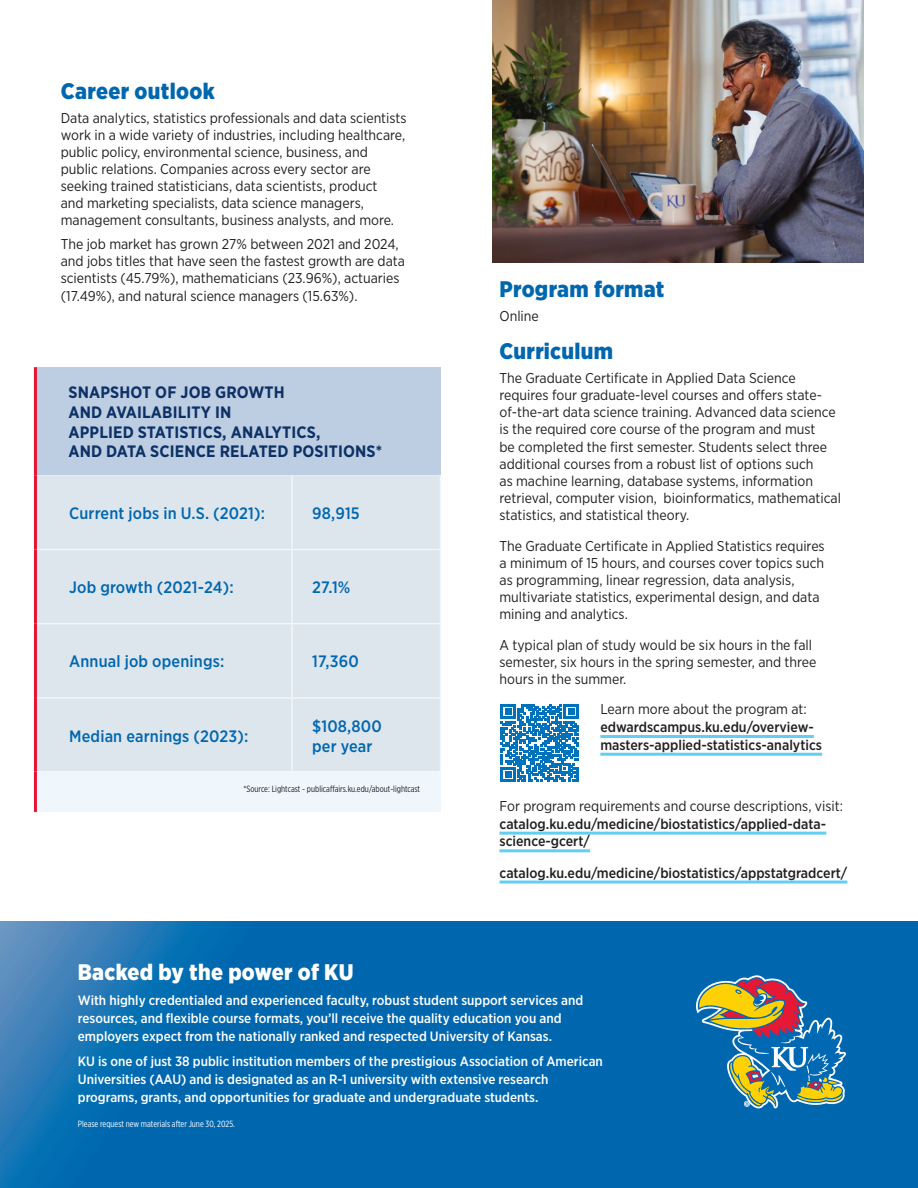
<style>
.page{position:relative;width:918px;height:1188px;background:#fff}
.page>*{position:absolute;margin:0;border:0;box-sizing:border-box;transform-origin:0 0}
.Subhead_-_Body{font:900 22.5px "Gotham Narrow";letter-spacing:.015em;color:#0067af}
.Subhead_-_Body-2{font:900 22.5px "Gotham Narrow";letter-spacing:.01em;color:#fff}
.Graph_content{font:500 16.5px/19.8px "Gotham Narrow";letter-spacing:.01em;color:#0067af}
.Graph_header{font:700 16.5px/19.8px "Gotham Narrow";letter-spacing:.01em;color:#0d3166}
.text{font:14.25px/17.1px "Gotham Narrow";color:#231f20}
.text-2{font:500 14.25px/17.7px "Gotham Narrow";color:#231f20}
.Subhead_-_Body-3{font:14.25px "Gotham Narrow";color:#231f20}
.Power_of_KU_text{font:500 13.5px/18px "Gotham Narrow";color:#fff}
.Source{font:9px "Gotham X Narrow";color:#231f20}
.Source-2{font:9px "Gotham X Narrow";color:#fff}
.s1{font-weight:400}
</style>
<div class="page">
<svg style="left:0;top:922px;width:918px;height:266px;background:#066ab0"></svg>
<svg style="left:696px;top:975px;width:150px;height:133px;background:#568192"></svg>
<hr style="left:600px;top:735px;width:214px;height:3px;background:#63cdf3">
<hr style="left:600px;top:753px;width:222px;height:3px;background:#63cdf3">
<hr style="left:500px;top:832px;width:326px;height:3px;background:#63cdf3">
<hr style="left:500px;top:849px;width:90px;height:3px;background:#63cdf3">
<hr style="left:500px;top:881px;width:347px;height:3px;background:#63cdf3">
<svg style="left:501px;top:704px;width:77px;height:78px"></svg>
<div style="left:35px;top:367px;width:405px;height:108px;background:#becee2"></div>
<div style="left:37px;top:475px;width:403px;height:296px;background:#dde5ed"></div>
<div style="left:35px;top:771px;width:405px;height:41px;background:#f0f7fc"></div>
<hr style="left:440px;top:475px;width:1px;height:74px;background:#f0f7fc">
<hr style="left:440px;top:550px;width:1px;height:73px;background:#f0f7fc">
<hr style="left:440px;top:624px;width:1px;height:73px;background:#f0f7fc">
<hr style="left:440px;top:699px;width:1px;height:72px;background:#f0f7fc">
<hr style="left:291px;top:475px;width:2px;height:74px;background:#f0f7fc">
<hr style="left:37px;top:549px;width:255px;height:1px;background:#f0f7fc">
<hr style="left:292px;top:549px;width:149px;height:1px;background:#f0f7fc">
<hr style="left:291px;top:550px;width:2px;height:73px;background:#f0f7fc">
<hr style="left:37px;top:623px;width:255px;height:1px;background:#f0f7fc">
<hr style="left:292px;top:623px;width:149px;height:1px;background:#f0f7fc">
<hr style="left:291px;top:624px;width:2px;height:73px;background:#f0f7fc">
<hr style="left:37px;top:697px;width:255px;height:2px;background:#f0f7fc">
<hr style="left:292px;top:697px;width:149px;height:2px;background:#f0f7fc">
<hr style="left:291px;top:699px;width:2px;height:72px;background:#f0f7fc">
<hr style="left:34px;top:475px;width:3px;height:74px;background:#e21736">
<hr style="left:34px;top:549px;width:3px;height:75px;background:#e21736">
<hr style="left:34px;top:624px;width:3px;height:74px;background:#e21736">
<hr style="left:34px;top:698px;width:3px;height:73px;background:#e21736">
<hr style="left:34px;top:367px;width:3px;height:108px;background:#e21736">
<hr style="left:34px;top:771px;width:3px;height:41px;background:#e21736">
<img style="left:493px;top:0;width:371px;height:263px">
<h2 class="Subhead_-_Body" style="left:61px;top:76px;width:155px">Career outlook</h2>
<p class="text" style="left:61px;top:109px;width:347px">Data analytics, statistics professionals and data scientists work in a wide variety of industries, including healthcare, public policy, environmental science, business, and public relations. Companies across every sector are seeking trained statisticians, data scientists, product<br>and marketing specialists, data science managers, management consultants, business analysts, and more.</p>
<p class="text" style="left:61px;top:235px;width:346px">The job market has grown 27% between 2021 and 2024, and jobs titles that have seen the fastest growth are data scientists (45.79%), mathematicians (23.96%), actuaries (17.49%), and natural science managers (15.63%).</p>
<h2 class="Graph_header" style="left:68px;top:382px;width:315px">SNAPSHOT OF JOB GROWTH<br>AND AVAILABILITY IN<br>APPLIED STATISTICS, ANALYTICS,<br>AND DATA SCIENCE RELATED POSITIONS*</h2>
<p class="Graph_content" style="left:69px;top:503px;width:197px">Current jobs in U.S. (2021):</p>
<p class="Graph_content" style="left:312px;top:503px;width:49px">98,915</p>
<p class="Graph_content" style="left:69px;top:577px;width:166px">Job growth (2021-24):</p>
<p class="Graph_content" style="left:312px;top:577px;width:40px">27.1%</p>
<p class="Graph_content" style="left:69px;top:652px;width:157px">Annual job openings:</p>
<p class="Graph_content" style="left:312px;top:652px;width:48px">17,360</p>
<p class="Graph_content" style="left:69px;top:726px;width:181px">Median earnings (2023):</p>
<p class="Graph_content" style="left:312px;top:716px;width:71px">$108,800 per year</p>
<p class="Source" style="left:243px;top:784px;width:178px">*Source: Lightcast - publicaffairs.ku.edu/about-lightcast</p>
<h2 class="Subhead_-_Body" style="left:500px;top:274px;width:166px">Program format</h2>
<h2 class="Subhead_-_Body-3" style="left:500px;top:307px;width:41px">Online</h2>
<h2 class="Subhead_-_Body" style="left:500px;top:337px;width:115px">Curriculum</h2>
<p class="text" style="left:500px;top:369px;width:343px">The Graduate Certificate in Applied Data Science requires four graduate-level courses and offers state&shy;of-the-art data science training. Advanced data science is the required core course of the program and must<br>be completed the first semester. Students select three additional courses from a robust list of options such<br>as machine learning, database systems, information retrieval, computer vision, bioinformatics, mathematical statistics, and statistical theory.</p>
<p class="text" style="left:500px;top:537px;width:327px">The Graduate Certificate in Applied Statistics requires a minimum of 15 hours, and courses cover topics such as programming, linear regression, data analysis, multivariate statistics, experimental design, and data mining and analytics.</p>
<p class="text" style="left:500px;top:636px;width:319px">A typical plan of study would be six hours in the fall semester, six hours in the spring semester, and three hours in the summer.</p>
<p class="text-2" style="left:600px;top:700px;width:223px"><span class="s1">Learn more about the program at: </span>edwardscampus.ku.edu/overview&shy;masters-applied-statistics-analytics</p>
<p class="text-2" style="left:500px;top:797px;width:345px"><span class="s1">For program requirements and course descriptions, visit: </span>catalog.ku.edu/medicine/biostatistics/applied-data&shy;science-gcert/</p>
<p class="text-2" style="left:500px;top:863px;width:349px">catalog.ku.edu/medicine/biostatistics/appstatgradcert/</p>
<h2 class="Subhead_-_Body-2" style="left:78px;top:958px;width:277px">Backed by the power of KU</h2>
<h2 class="Power_of_KU_text" style="left:78px;top:991px;width:507px">With highly credentialed and experienced faculty, robust student support services and resources, and flexible course formats, you’ll receive the quality education you and employers expect from the nationally ranked and respected University of Kansas.</h2>
<h2 class="Power_of_KU_text" style="left:78px;top:1052px;width:527px">KU is one of just 38 public institution members of the prestigious Association of American<br>Universities (AAU) and is designated as an R-1 university with extensive research programs, grants, and opportunities for graduate and undergraduate students.</h2>
<p class="Source-2" style="left:78px;top:1119px;width:159px">Please request new materials after June 30, 2025.</p>
</div>
